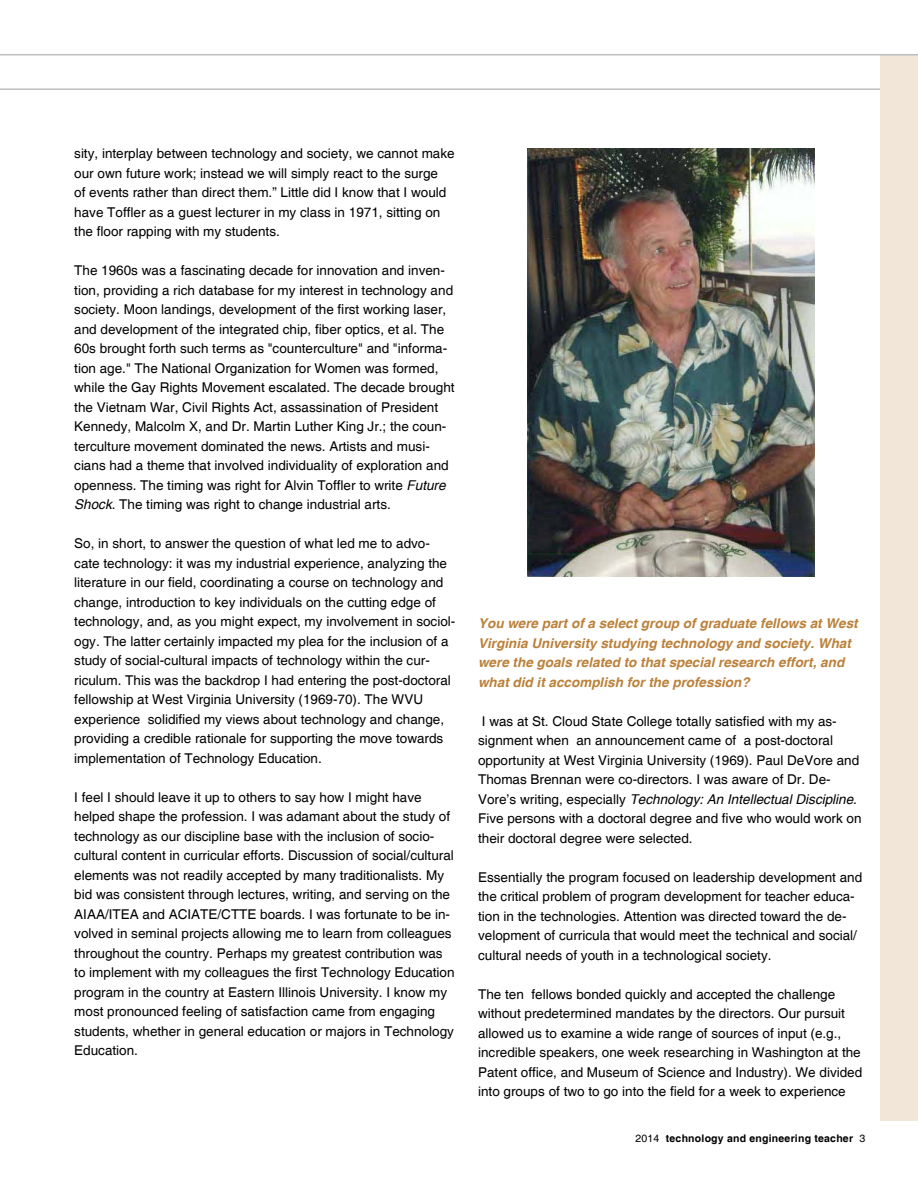
<style>
.page{position:relative;width:918px;height:1188px;background:#fff}
.page>*{position:absolute;margin:0;border:0;box-sizing:border-box;transform-origin:0 0}
.t1{font:13.5px/19.5px "Helvetica";color:#000}
.t2{font:italic 700 13.5px/19.5px "Helvetica";color:#bb813b}
.t3{font:700 10.5px "Helvetica";color:#000}
.s1{font-style:italic}
.s2{font-weight:400}
</style>
<div class="page">
<hr style="left:0;top:88px;width:918px;height:2px;background:#bcbec0">
<div style="left:880px;top:55px;width:38px;height:1065px;background:#f1e6d8"></div>
<hr style="left:0;top:54px;width:918px;height:2px;background:#bcbec0">
<img style="left:528px;top:148px;width:286px;height:428px">
<p class="t1" style="left:74px;top:144px;width:382px">sity, interplay between technology and society, we cannot make our own future work; instead we will simply react to the surge<br>of events rather than direct them.” Little did I know that I would have Toffler as a guest lecturer in my class in 1971, sitting on the floor rapping with my students.</p>
<p class="t1" style="left:74px;top:261px;width:382px">The 1960s was a fascinating decade for innovation and inven&shy;tion, providing a rich database for my interest in technology and society. Moon landings, development of the first working laser, and development of the integrated chip, fiber optics, et al. The 60s brought forth such terms as "counterculture" and "informa&shy;tion age." The National Organization for Women was formed, while the Gay Rights Movement escalated. The decade brought the Vietnam War, Civil Rights Act, assassination of President Kennedy, Malcolm X, and Dr. Martin Luther King Jr.; the coun&shy;terculture movement dominated the news. Artists and musi&shy;cians had a theme that involved individuality of exploration and openness. The timing was right for Alvin Toffler to write <span class="s1">Future Shock</span>. The timing was right to change industrial arts.</p>
<p class="t1" style="left:74px;top:534px;width:383px">So, in short, to answer the question of what led me to advo&shy;cate technology: it was my industrial experience, analyzing the literature in our field, coordinating a course on technology and change, introduction to key individuals on the cutting edge of technology, and, as you might expect, my involvement in sociol&shy;ogy. The latter certainly impacted my plea for the inclusion of a study of social-cultural impacts of technology within the cur&shy;riculum. This was the backdrop I had entering the post-doctoral fellowship at West Virginia University (1969-70). The WVU experience solidified my views about technology and change, providing a credible rationale for supporting the move towards implementation of Technology Education.</p>
<p class="t1" style="left:74px;top:788px;width:382px">I feel I should leave it up to others to say how I might have helped shape the profession. I was adamant about the study of technology as our discipline base with the inclusion of socio&shy;cultural content in curricular efforts. Discussion of social/cultural elements was not readily accepted by many traditionalists. My bid was consistent through lectures, writing, and serving on the AIAA/ITEA and ACIATE/CTTE boards. I was fortunate to be in&shy;volved in seminal projects allowing me to learn from colleagues throughout the country. Perhaps my greatest contribution was to implement with my colleagues the first Technology Education program in the country at Eastern Illinois University. I know my most pronounced feeling of satisfaction came from engaging students, whether in general education or majors in Technology Education.</p>
<p class="t2" style="left:478px;top:614px;width:381px">You were part of a select group of graduate fellows at West Virginia University studying technology and society. What were the goals related to that special research effort, and what did it accomplish for the profession?</p>
<p class="t1" style="left:478px;top:712px;width:385px">I was at St. Cloud State College totally satisfied with my as&shy;signment when an announcement came of a post-doctoral opportunity at West Virginia University (1969). Paul DeVore and Thomas Brennan were co-directors. I was aware of Dr. De-Vore’s writing, especially <span class="s1">Technology: An Intellectual Discipline</span>.<br>Five persons with a doctoral degree and five who would work on their doctoral degree were selected.</p>
<p class="t1" style="left:478px;top:868px;width:386px">Essentially the program focused on leadership development and the critical problem of program development for teacher educa&shy;tion in the technologies. Attention was directed toward the de&shy;velopment of curricula that would meet the technical and social/ cultural needs of youth in a technological society.</p>
<p class="t1" style="left:478px;top:985px;width:386px">The ten fellows bonded quickly and accepted the challenge without predetermined mandates by the directors. Our pursuit allowed us to examine a wide range of sources of input (e.g., incredible speakers, one week researching in Washington at the Patent office, and Museum of Science and Industry). We divided into groups of two to go into the field for a week to experience</p>
<p class="t3" style="left:635px;top:1132px;width:231px"><span class="s2">2014</span> technology and engineering teacher <span class="s2">3</span></p>
</div>
